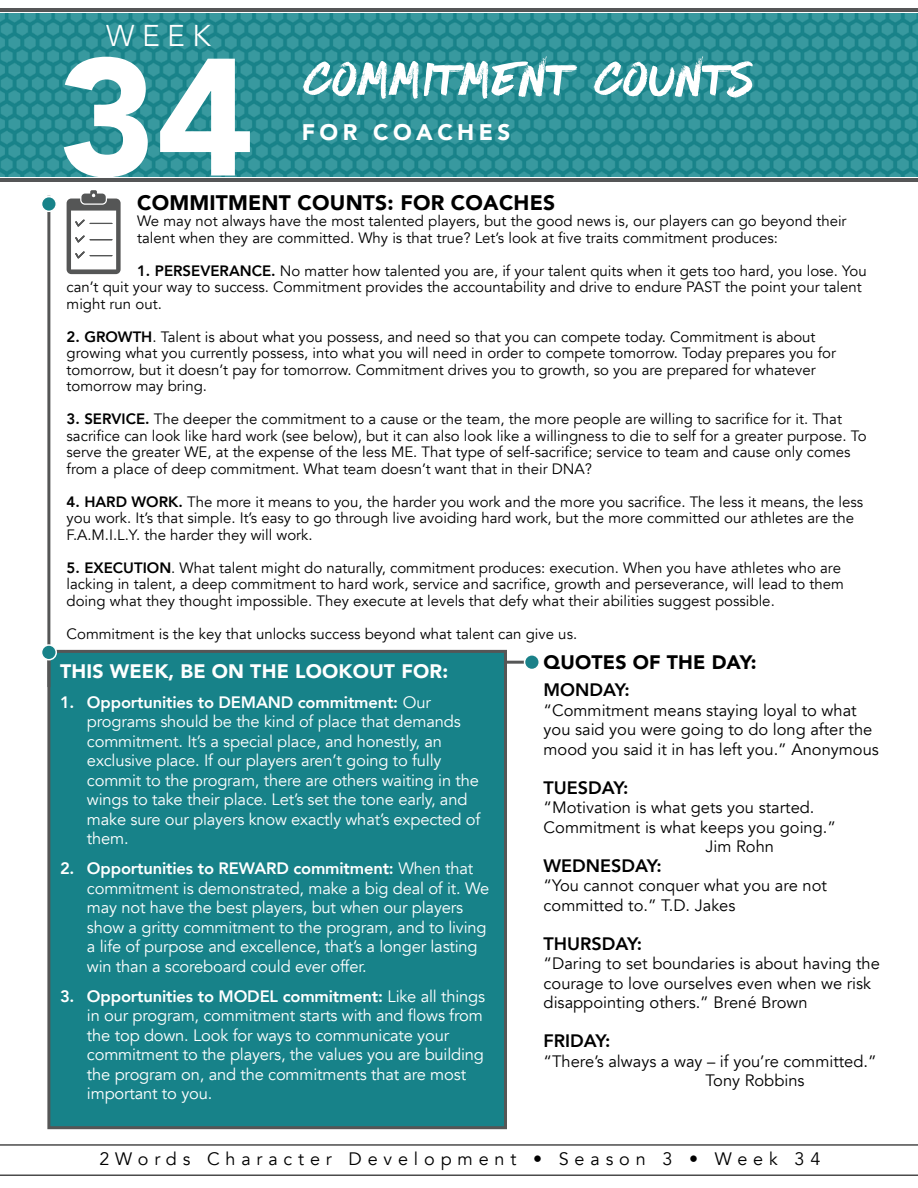
<style>
.page{position:relative;width:918px;height:1188px;background:#fff}
.page>*{position:absolute;margin:0;border:0;box-sizing:border-box;transform-origin:0 0}
.t1{font:900 165px "Avenir";color:#fff}
.t2{font:105px "Have Heart Two";letter-spacing:.02em;color:#fff}
.t3{font:300 30px "Avenir";color:#fff}
.t4{font:900 22.5px "Avenir";letter-spacing:.2em;color:#fff}
.t5{font:900 21px "Avenir";letter-spacing:.01em;color:#000}
.t6{font:900 19.5px "Avenir";letter-spacing:.01em;color:#fff}
.t7{font:900 19.5px "Avenir";letter-spacing:.01em;color:#000}
.t8{font:18px "Avenir";letter-spacing:.325em;color:#000}
.t9{font:800 18px "Avenir";color:#000}
.t10{font:16.5px/19.5px "Avenir";letter-spacing:-.01em;color:#fff}
.t11{font:16.5px/19.5px "Avenir";color:#000}
.t12{font:15px/16.5px "Avenir";color:#000}
.s1{font-weight:800}
</style>
<div class="page">
<svg style="left:0;top:1144px;width:918px;height:32px"></svg>
<img style="left:0;top:14px;width:918px;height:163px">
<hr style="left:0;top:9px;width:918px;height:3px;background:#555657">
<hr style="left:0;top:178px;width:918px;height:4px;background:#555657">
<div style="left:47px;top:650px;width:460px;height:479px;background:#178289;border:3px solid #555656"></div>
<svg style="left:67px;top:190px;width:54px;height:84px"></svg>
<hr style="left:47px;top:196px;width:3px;height:491px;background:#555656">
<hr style="left:507px;top:661px;width:18px;height:3px;background:#555656">
<div style="left:42px;top:645px;width:14px;height:15px;background:#178289;border-radius:50%"></div>
<div style="left:41px;top:644px;width:16px;height:16px;border:2px solid #fff;border-radius:50%"></div>
<div style="left:525px;top:655px;width:14px;height:15px;background:#1a8189;border-radius:50%"></div>
<div style="left:524px;top:654px;width:16px;height:16px;border:2px solid #fff;border-radius:50%"></div>
<div style="left:42px;top:197px;width:14px;height:14px;background:#178289;border-radius:50%"></div>
<div style="left:41px;top:196px;width:16px;height:16px;border:2px solid #fff;border-radius:50%"></div>
<h3 class="t3" style="left:106px;top:18px;width:106px">WEEK</h3>
<h1 class="t1" style="left:58px;top:-23px;width:197px">34</h1>
<h2 class="t2" style="left:306px;top:13px;width:449px">Commitment counts</h2>
<h3 class="t4" style="left:302px;top:113px;width:210px">FOR COACHES</h3>
<h3 class="t5" style="left:137px;top:184px;width:420px">COMMITMENT COUNTS: FOR COACHES</h3>
<p class="t12" style="left:137px;top:213px;width:711px">We may not always have the most talented players, but the good news is, our players can go beyond their talent when they are committed. Why is that true? Let’s look at five traits commitment produces:</p>
<p class="t12" style="left:67px;top:263px;width:802px;text-indent:70px"><span class="s1">1. PERSEVERANCE.</span> No matter how talented you are, if your talent quits when it gets too hard, you lose. You can’t quit your way to success. Commitment provides the accountability and drive to endure PAST the point your talent might run out.</p>
<p class="t12" style="left:67px;top:329px;width:771px"><span class="s1">2. GROWTH</span>. Talent is about what you possess, and need so that you can compete today. Commitment is about growing what you currently possess, into what you will need in order to compete tomorrow. Today prepares you for tomorrow, but it doesn’t pay for tomorrow. Commitment drives you to growth, so you are prepared for whatever tomorrow may bring.</p>
<p class="t12" style="left:67px;top:411px;width:802px"><span class="s1">3. SERVICE.</span> The deeper the commitment to a cause or the team, the more people are willing to sacrifice for it. That sacrifice can look like hard work (see below), but it can also look like a willingness to die to self for a greater purpose. To serve the greater WE, at the expense of the less ME. That type of self-sacrifice; service to team and cause only comes from a place of deep commitment. What team doesn’t want that in their DNA?</p>
<p class="t12" style="left:67px;top:494px;width:798px"><span class="s1">4. HARD WORK.</span> The more it means to you, the harder you work and the more you sacrifice. The less it means, the less you work. It’s that simple. It’s easy to go through live avoiding hard work, but the more committed our athletes are the<br>F.A.M.I.L.Y. the harder they will work.</p>
<p class="t12" style="left:67px;top:560px;width:779px"><span class="s1">5. EXECUTION</span>. What talent might do naturally, commitment produces: execution. When you have athletes who are lacking in talent, a deep commitment to hard work, service and sacrifice, growth and perseverance, will lead to them doing what they thought impossible. They execute at levels that defy what their abilities suggest possible.</p>
<p class="t12" style="left:67px;top:626px;width:512px">Commitment is the key that unlocks success beyond what talent can give us.</p>
<h3 class="t6" style="left:60px;top:654px;width:390px">THIS WEEK, BE ON THE LOOKOUT FOR:</h3>
<p class="t10" style="left:87px;top:693px;width:395px;text-indent:-27px"><span class="s1">1. Opportunities to DEMAND commitment:</span> Our programs should be the kind of place that demands commitment. It’s a special place, and honestly, an exclusive place. If our players aren’t going to fully commit to the program, there are others waiting in the wings to take their place. Let’s set the tone early, and make sure our players know exactly what’s expected of them.</p>
<p class="t10" style="left:87px;top:859px;width:404px;text-indent:-27px"><span class="s1">2. Opportunities to REWARD commitment:</span> When that commitment is demonstrated, make a big deal of it. We may not have the best players, but when our players show a gritty commitment to the program, and to living a life of purpose and excellence, that’s a longer lasting win than a scoreboard could ever offer.</p>
<p class="t10" style="left:87px;top:987px;width:400px;text-indent:-27px"><span class="s1">3. Opportunities to MODEL commitment:</span> Like all things in our program, commitment starts with and flows from the top down. Look for ways to communicate your commitment to the players, the values you are building the program on, and the commitments that are most important to you.</p>
<h3 class="t7" style="left:544px;top:646px;width:215px">QUOTES OF THE DAY:</h3>
<p class="t9" style="left:544px;top:676px;width:88px">MONDAY:</p>
<p class="t11" style="left:544px;top:701px;width:337px">“Commitment means staying loyal to what you said you were going to do long after the mood you said it in has left you.” Anonymous</p>
<p class="t9" style="left:544px;top:774px;width:86px">TUESDAY:</p>
<p class="t11" style="left:544px;top:798px;width:272px">“Motivation is what gets you started.</p>
<p class="t11" style="left:544px;top:818px;width:294px">Commitment is what keeps you going.”</p>
<p class="t11" style="left:706px;top:837px;width:70px">Jim Rohn</p>
<p class="t9" style="left:544px;top:852px;width:120px">WEDNESDAY:</p>
<p class="t11" style="left:544px;top:876px;width:285px">“You cannot conquer what you are not committed to.” T.D. Jakes</p>
<p class="t9" style="left:544px;top:930px;width:100px">THURSDAY:</p>
<p class="t11" style="left:544px;top:954px;width:338px">“Daring to set boundaries is about having the courage to love ourselves even when we risk disappointing others.” Brené Brown</p>
<p class="t9" style="left:544px;top:1027px;width:69px">FRIDAY:</p>
<p class="t11" style="left:706px;top:1052px;width:173px;text-indent:-162px">“There’s always a way – if you’re committed.”<br>Tony Robbins</p>
<p class="t8" style="left:99px;top:1148px;width:722px">2Words Character Development • Season 3 • Week 34</p>
</div>
